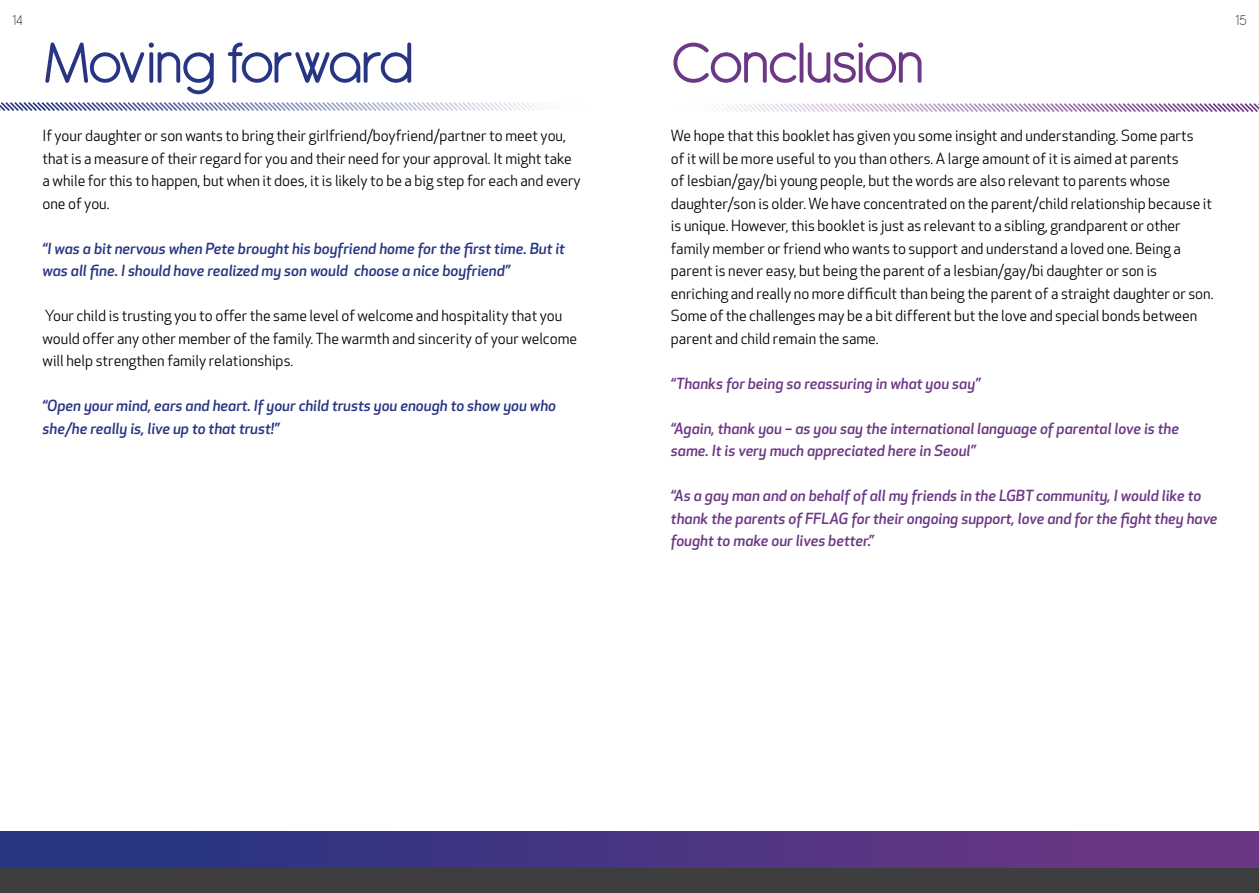
<style>
.page{position:relative;width:1259px;height:893px;background:#fff}
.page>*{position:absolute;margin:0;border:0;box-sizing:border-box;transform-origin:0 0}
.t1{font:63px "Antipasto";letter-spacing:-.04em;color:#283583}
.t2{font:63px "Antipasto";letter-spacing:-.04em;color:#6c3784}
.t3{font:15px/22.5px "Apex New PS Book Proportional";color:#000}
.t4{font:15px/22.5px "Apex New PS Medium Italic Proportional";color:#6c3784}
.t5{font:15px/22.5px "Apex New PS Medium Italic Proportional";color:#283583}
.t6{font:200 15px "Antipasto";color:#000}
</style>
<div class="page">
<div style="left:0;top:867px;width:1259px;height:26px;background:#3e3e40"></div>
<svg style="left:0;top:102px;width:549px;height:9px"></svg>
<div style="left:0;top:831px;width:1259px;height:36px;background:linear-gradient(to right,#203583,#713683)"></div>
<svg style="left:714px;top:103px;width:545px;height:9px"></svg>
<p class="t6" style="left:12px;top:12px;width:12px">14</p>
<p class="t6" style="left:1235px;top:12px;width:13px">15</p>
<h1 class="t1" style="left:43px;top:27px;width:372px">Moving forward</h1>
<p class="t3" style="left:43px;top:125px;width:540px">If your daughter or son wants to bring their girlfriend/boyfriend/partner to meet you, that is a measure of their regard for you and their need for your approval. It might take a while for this to happen, but when it does, it is likely to be a big step for each and every one of you.</p>
<p class="t5" style="left:43px;top:237px;width:524px">“I was a bit nervous when Pete brought his boyfriend home for the first time. But it was all fine. I should have realized my son would choose a nice boyfriend”</p>
<p class="t3" style="left:43px;top:305px;width:536px">Your child is trusting you to offer the same level of welcome and hospitality that you would offer any other member of the family. The warmth and sincerity of your welcome will help strengthen family relationships.</p>
<p class="t5" style="left:43px;top:395px;width:515px">“Open your mind, ears and heart. If your child trusts you enough to show you who she/he really is, live up to that trust!”</p>
<h1 class="t2" style="left:671px;top:27px;width:255px">Conclusion</h1>
<p class="t3" style="left:671px;top:125px;width:544px">We hope that this booklet has given you some insight and understanding. Some parts<br>of it will be more useful to you than others. A large amount of it is aimed at parents<br>of lesbian/gay/bi young people, but the words are also relevant to parents whose daughter/son is older. We have concentrated on the parent/child relationship because it is unique. However, this booklet is just as relevant to a sibling, grandparent or other family member or friend who wants to support and understand a loved one. Being a parent is never easy, but being the parent of a lesbian/gay/bi daughter or son is enriching and really no more difficult than being the parent of a straight daughter or son.<br>Some of the challenges may be a bit different but the love and special bonds between parent and child remain the same.</p>
<p class="t4" style="left:671px;top:372px;width:311px">“Thanks for being so reassuring in what you say”</p>
<p class="t4" style="left:671px;top:417px;width:509px">“Again, thank you – as you say the international language of parental love is the same. It is very much appreciated here in Seoul”</p>
<p class="t4" style="left:671px;top:485px;width:548px">“As a gay man and on behalf of all my friends in the LGBT community, I would like to thank the parents of FFLAG for their ongoing support, love and for the fight they have fought to make our lives better.”</p>
</div>
